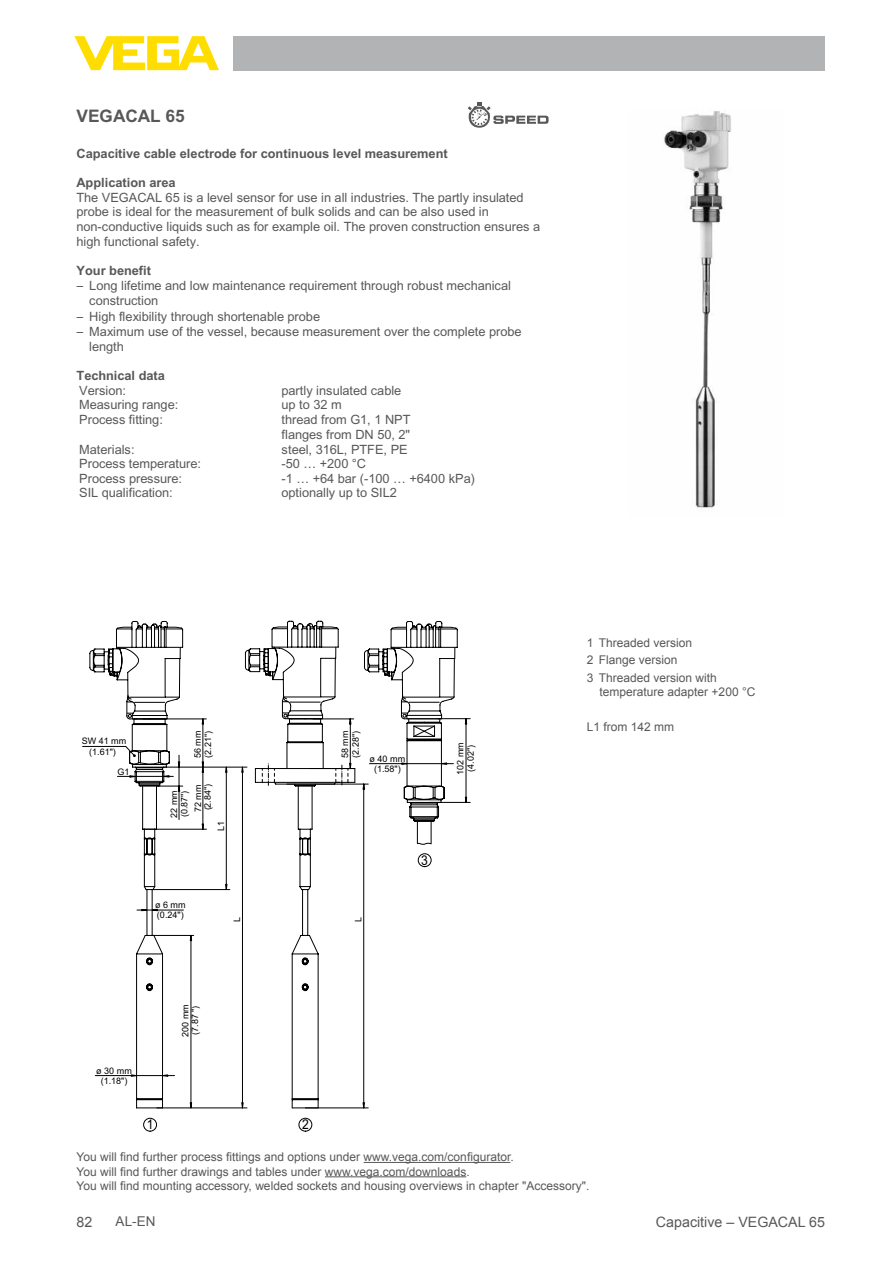
<style>
.page{position:relative;width:893px;height:1263px;background:#fff}
.page>*{position:absolute;margin:0;border:0;box-sizing:border-box;transform-origin:0 0}
.t1{font:700 17.25px "Arial";color:#585858}
.t2{font:14.25px "Arial";color:#58585a}
.t3{font:13.5px "Arial";color:#58585a}
.t4{font:13.5px "Arial";color:#000;scale:.9 1}
.t5{font:12.75px/14.7px "Arial";letter-spacing:-.005em;color:#585858}
.t6{font:700 12.75px "Arial";letter-spacing:-.005em;color:#585858}
.t7{font:12px/17.7px "Arial";color:#58585a}
.t8{font:9px/10.5px "Arial";color:#000}
.s1{color:#000}
</style>
<div class="page">
<div style="left:234px;top:36px;width:591px;height:34px;background:#b1b3b4"></div>
<svg style="left:74px;top:36px;width:145px;height:34px"></svg>
<img style="left:663px;top:111px;width:68px;height:397px">
<div style="left:299px;top:1118px;width:13px;height:13px;background:#fff;border:1px solid #000;border-radius:50%"></div>
<div style="left:143px;top:1118px;width:14px;height:13px;background:#fff;border:1px solid #000;border-radius:50%"></div>
<svg style="left:82px;top:746px;width:287px;height:362px"></svg>
<svg style="left:89px;top:621px;width:267px;height:488px"></svg>
<svg style="left:363px;top:621px;width:108px;height:244px"></svg>
<svg style="left:468px;top:102px;width:81px;height:26px"></svg>
<hr style="left:364px;top:1162px;width:146px;height:1px;background:#58585a">
<hr style="left:325px;top:1176px;width:141px;height:1px;background:#58585a">
<h1 class="t1" style="left:77px;top:106px;width:110px">VEGACAL 65</h1>
<p class="t6" style="left:77px;top:146px;width:373px">Capacitive cable electrode for continuous level measurement</p>
<p class="t6" style="left:77px;top:175px;width:101px">Application area</p>
<p class="t5" style="left:77px;top:190px;width:465px">The VEGACAL 65 is a level sensor for use in all industries. The partly insulated probe is ideal for the measurement of bulk solids and can be also used in non-conductive liquids such as for example oil. The proven construction ensures a high functional safety.</p>
<p class="t6" style="left:77px;top:263px;width:76px">Your benefit</p>
<p class="t5" style="left:77px;top:279px;width:436px"><span class="s1">−</span> Long lifetime and low maintenance requirement through robust mechanical</p>
<p class="t5" style="left:89px;top:294px;width:70px">construction</p>
<p class="t5" style="left:77px;top:309px;width:245px"><span class="s1">−</span> High flexibility through shortenable probe</p>
<p class="t5" style="left:77px;top:324px;width:446px"><span class="s1">−</span> Maximum use of the vessel, because measurement over the complete probe</p>
<p class="t5" style="left:89px;top:339px;width:36px">length</p>
<p class="t6" style="left:77px;top:368px;width:90px">Technical data</p>
<p class="t5" style="left:79px;top:383px;width:48px">Version:</p>
<p class="t5" style="left:282px;top:383px;width:121px">partly insulated cable</p>
<p class="t5" style="left:79px;top:398px;width:101px">Measuring range:</p>
<p class="t5" style="left:282px;top:398px;width:62px">up to 32 m</p>
<p class="t5" style="left:79px;top:413px;width:85px">Process fitting:</p>
<p class="t5" style="left:282px;top:413px;width:130px">thread from G1, 1 NPT flanges from DN 50, 2"</p>
<p class="t5" style="left:79px;top:442px;width:57px">Materials:</p>
<p class="t5" style="left:282px;top:442px;width:128px">steel, 316L, PTFE, PE</p>
<p class="t5" style="left:79px;top:456px;width:123px">Process temperature:</p>
<p class="t5" style="left:282px;top:456px;width:86px">-50 … +200 °C</p>
<p class="t5" style="left:79px;top:471px;width:104px">Process pressure:</p>
<p class="t5" style="left:282px;top:471px;width:195px">-1 … +64 bar (-100 … +6400 kPa)</p>
<p class="t5" style="left:79px;top:486px;width:95px">SIL qualification:</p>
<p class="t5" style="left:282px;top:486px;width:117px">optionally up to SIL2</p>
<p class="t8" style="left:82px;top:736px;width:46px;text-align:center">SW 41 mm (1.61")</p>
<p class="t8" style="left:117px;top:767px;width:14px">G1</p>
<p class="t8" style="left:192px;top:758px;width:29px;rotate:-90deg">56 mm (2.21")</p>
<p class="t8" style="left:340px;top:758px;width:29px;rotate:-90deg">58 mm (2.28")</p>
<p class="t8" style="left:193px;top:812px;width:30px;line-height:9.8px;rotate:-90deg">72 mm (2.84")</p>
<p class="t8" style="left:169px;top:818px;width:29px;rotate:-90deg">22 mm (0.87")</p>
<p class="t8" style="left:216px;top:831px;width:11px;rotate:-90deg">L1</p>
<p class="t8" style="left:370px;top:753px;width:37px;text-align:center">ø 40 mm (1.58")</p>
<p class="t8" style="left:155px;top:900px;width:32px;line-height:9.8px">ø 6 mm (0.24")</p>
<p class="t8" style="left:232px;top:922px;width:6px;rotate:-90deg">L</p>
<p class="t8" style="left:353px;top:922px;width:6px;rotate:-90deg">L</p>
<p class="t4" style="left:421px;top:851px;width:9px">3</p>
<p class="t8" style="left:455px;top:774px;width:34px;text-align:center;rotate:-90deg">102 mm (4.02")</p>
<p class="t8" style="left:96px;top:1066px;width:37px;line-height:9.8px;text-align:center">ø 30 mm (1.18")</p>
<p class="t4" style="left:147px;top:1116px;width:9px">1</p>
<p class="t8" style="left:180px;top:1036px;width:34px;line-height:9.8px;rotate:-90deg">200 mm (7.87 ")</p>
<p class="t4" style="left:302px;top:1116px;width:9px">2</p>
<p class="t7" style="left:587px;top:634px;width:132px">1 Threaded version<br>2 Flange version<br>3 Threaded version with</p>
<p class="t7" style="left:600px;top:683px;width:157px">temperature adapter +200 °C</p>
<p class="t7" style="left:587px;top:718px;width:89px">L1 from 142 mm</p>
<p class="t7" style="left:77px;top:1150px;width:514px;line-height:14.4px">You will find further process fittings and options under www.vega.com/configurator.<br>You will find further drawings and tables under www.vega.com/downloads.<br>You will find mounting accessory, welded sockets and housing overviews in chapter "Accessory".</p>
<p class="t2" style="left:77px;top:1212px;width:17px">82</p>
<p class="t3" style="left:116px;top:1212px;width:41px">AL-EN</p>
<p class="t2" style="left:656px;top:1212px;width:170px">Capacitive – VEGACAL 65</p>
</div>
